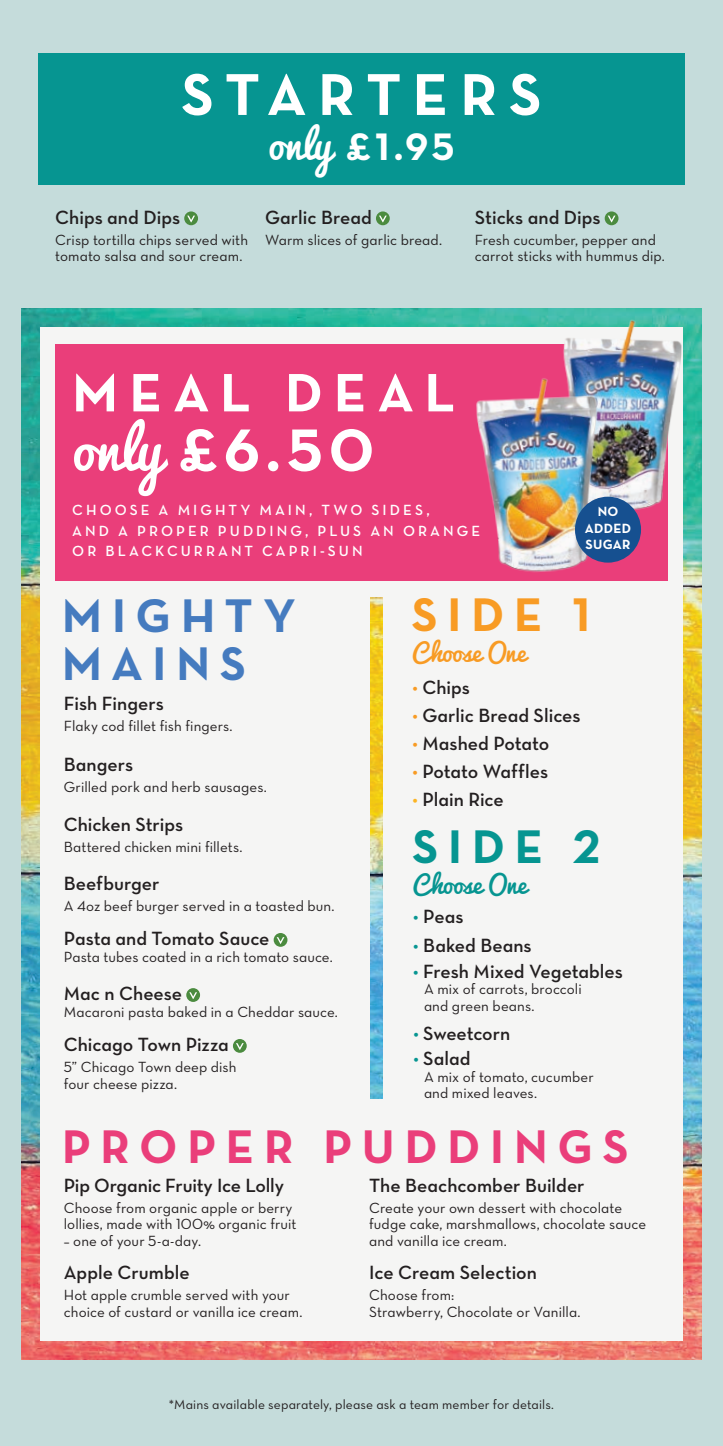
<style>
.page{position:relative;width:723px;height:1446px;background:#c5dcdb}
.page>*{position:absolute;margin:0;border:0;box-sizing:border-box;transform-origin:0 0}
.t1{font:700 60.9px "Neutraface Text";color:#fff}
.t2{font:700 60px "Neutraface Text";letter-spacing:.185em;color:#fff}
.t3{font:700 54.9px "Neutraface Text";color:#fff}
.t4{font:700 48px "Neutraface Text";letter-spacing:.205em;color:#ea3e7a}
.t5{font:700 48px/48px "Neutraface Text";letter-spacing:.21em;color:#457bbf}
.t6{font:700 48px "Neutraface Text";color:#f89b24}
.t7{font:700 48px "Neutraface Text";color:#069591}
.t8{font:700 39px "Neutraface Text";color:#fff}
.t9{font:24px "Pacifico";letter-spacing:-.01em;color:#f89b24}
.t10{font:24px "Pacifico";letter-spacing:-.01em;color:#069591}
.t11{font:19.5px "Neutraface Text Demi Alt";letter-spacing:-.005em;color:#231f20}
.t12{font:15px/16.5px "Neutraface Text Book Alt";letter-spacing:.005em;color:#231f20}
.t13{font:15px/20.5px "Neutraface Text Demi Alt";letter-spacing:.205em;color:#fff}
.t14{font:700 13.65px/16.4px "Neutraface Text";letter-spacing:.015em;color:#fff}
.t15{font:13.5px "Neutraface Text Book Alt";letter-spacing:.01em;color:#231f20}
.s1{font-family:"Pacifico";font-weight:400}
.s2{font-family:"Pacifico";font-weight:400;font-size:55.5px}
.s3{color:#f89b24}
.s4{color:#fcb423}
.s5{color:#069591}
</style>
<div class="page">
<img style="left:21px;top:308px;width:681px;height:1052px">
<div style="left:40px;top:327px;width:642px;height:1014px;background:#f5f5f4"></div>
<div style="left:55px;top:344px;width:613px;height:236px;background:#ea3e7a"></div>
<svg style="left:184px;top:211px;width:14px;height:14px"></svg>
<svg style="left:187px;top:216px;width:8px;height:6px"></svg>
<svg style="left:376px;top:211px;width:14px;height:14px"></svg>
<svg style="left:379px;top:216px;width:8px;height:6px"></svg>
<div style="left:605px;top:211px;width:13px;height:14px;background:#4b8b3f;border-radius:50%"></div>
<svg style="left:608px;top:216px;width:7px;height:6px"></svg>
<div style="left:274px;top:933px;width:13px;height:14px;background:#4b8b3f;border-radius:50%"></div>
<svg style="left:277px;top:937px;width:7px;height:7px"></svg>
<div style="left:186px;top:988px;width:14px;height:14px;background:#4b8b3f;border-radius:50%"></div>
<svg style="left:189px;top:992px;width:8px;height:7px"></svg>
<div style="left:233px;top:1039px;width:14px;height:14px;background:#4b8b3f;border-radius:50%"></div>
<svg style="left:236px;top:1043px;width:8px;height:7px"></svg>
<div style="left:38px;top:53px;width:647px;height:131px;background:#069591"></div>
<img style="left:370px;top:597px;width:12px;height:501px">
<img style="left:543px;top:308px;width:159px;height:225px">
<img style="left:461px;top:370px;width:157px;height:211px">
<div style="left:575px;top:497px;width:66px;height:66px;background:#165090;border-radius:50%"></div>
<h2 class="t2" style="left:181px;top:56px;width:361px">STARTE RS</h2>
<h3 class="t8" style="left:269px;top:122px;width:187px"><span class="s1">only</span> £1.95</h3>
<h3 class="t11" style="left:55px;top:205px;width:126px">Chips and Dips</h3>
<p class="t12" style="left:55px;top:231px;width:194px">Crisp tortilla chips served with tomato salsa and sour cream.</p>
<h3 class="t11" style="left:265px;top:205px;width:108px">Garlic Bread</h3>
<p class="t12" style="left:265px;top:231px;width:179px">Warm slices of garlic bread.</p>
<h3 class="t11" style="left:475px;top:205px;width:127px">Sticks and Dips</h3>
<p class="t12" style="left:475px;top:231px;width:191px">Fresh cucumber, pepper and carrot sticks with hummus dip.</p>
<h3 class="t3" style="left:72px;top:357px;width:385px">M EAL DEAL</h3>
<h1 class="t1" style="left:72px;top:411px;width:303px"><span class="s2">only</span> £6.50</h1>
<p class="t13" style="left:72px;top:500px;width:409px">Choose a Mighty Main, two Sides,<br>and a Prop er Pudding, p lus an orange or blac kc urrant Cap ri-Sun</p>
<p class="t14" style="left:585px;top:503px;width:47px;text-indent:13px">NO<br>ADDED<br>SUGAR</p>
<h3 class="t5" style="left:62px;top:591px;width:235px">MIGHTY<br>MAINS</h3>
<h3 class="t11" style="left:64px;top:691px;width:101px">Fish Fingers</h3>
<p class="t12" style="left:64px;top:717px;width:170px">Flaky cod fillet fish fingers.</p>
<h3 class="t11" style="left:64px;top:752px;width:71px">Bangers</h3>
<p class="t12" style="left:64px;top:778px;width:205px">Grilled pork and herb sausages.</p>
<h3 class="t11" style="left:64px;top:812px;width:121px">Chicken Strips</h3>
<p class="t12" style="left:64px;top:838px;width:180px">Battered chicken mini fillets.</p>
<h3 class="t11" style="left:64px;top:871px;width:97px">Beefburger</h3>
<p class="t12" style="left:64px;top:897px;width:272px">A 4oz beef burger served in a toasted bun.</p>
<h3 class="t11" style="left:64px;top:926px;width:207px">Pasta and Tomato Sauce</h3>
<p class="t12" style="left:64px;top:948px;width:270px">Pasta tubes coated in a rich tomato sauce.</p>
<h3 class="t11" style="left:64px;top:981px;width:120px">Mac n Cheese</h3>
<p class="t12" style="left:64px;top:1003px;width:276px">Macaroni pasta baked in a Cheddar sauce.</p>
<h3 class="t11" style="left:64px;top:1032px;width:167px">Chicago Town Pizza</h3>
<p class="t12" style="left:64px;top:1058px;width:174px">5” Chicago Town deep dish four cheese pizza.</p>
<h3 class="t6" style="left:412px;top:584px;width:93px">SIDE</h3>
<h3 class="t6" style="left:572px;top:584px;width:19px">1</h3>
<h3 class="t9" style="left:412px;top:631px;width:115px">Choose One</h3>
<h3 class="t11" style="left:412px;top:675px;width:59px"><span class="s3">•</span> Chips</h3>
<h3 class="t11" style="left:412px;top:703px;width:170px"><span class="s3">•</span> Garlic Bread Slices</h3>
<h3 class="t11" style="left:412px;top:731px;width:138px"><span class="s3">•</span> Mashed Potato</h3>
<h3 class="t11" style="left:412px;top:759px;width:137px"><span class="s3">•</span> Potato Waffles</h3>
<h3 class="t11" style="left:412px;top:787px;width:93px"><span class="s4">•</span> Plain Rice</h3>
<h3 class="t7" style="left:413px;top:816px;width:93px">SIDE</h3>
<h3 class="t7" style="left:573px;top:816px;width:29px">2</h3>
<h3 class="t10" style="left:413px;top:863px;width:115px">Choose One</h3>
<h3 class="t11" style="left:413px;top:904px;width:52px"><span class="s5">•</span> Peas</h3>
<h3 class="t11" style="left:413px;top:933px;width:120px"><span class="s5">•</span> Baked Beans</h3>
<h3 class="t11" style="left:413px;top:959px;width:211px"><span class="s5">•</span> Fresh Mixed Vegetables</h3>
<p class="t12" style="left:424px;top:980px;width:159px">A mix of carrots, broccoli and green beans.</p>
<h3 class="t11" style="left:413px;top:1021px;width:98px"><span class="s5">•</span> Sweetcorn</h3>
<h3 class="t11" style="left:413px;top:1046px;width:59px"><span class="s5">•</span> Salad</h3>
<p class="t12" style="left:424px;top:1068px;width:171px">A mix of tomato, cucumber and mixed leaves.</p>
<h3 class="t4" style="left:62px;top:1115px;width:568px">PROPE R PUDD INGS</h3>
<h3 class="t11" style="left:64px;top:1173px;width:222px">Pip Organic Fruity I ce Lolly</h3>
<p class="t12" style="left:64px;top:1199px;width:234px">Choose from organic apple or berry lollies, made with 100% organic fruit</p>
<p class="t12" style="left:64px;top:1232px;width:139px">– one of your 5-a-day.</p>
<h3 class="t11" style="left:64px;top:1260px;width:127px">Apple Crumble</h3>
<p class="t12" style="left:64px;top:1286px;width:240px">Hot apple crumble served with your choice of custard or vanilla ice cream.</p>
<h3 class="t11" style="left:369px;top:1173px;width:217px">The Beachcomber Builder</h3>
<p class="t12" style="left:369px;top:1199px;width:278px">Create your own dessert with chocolate fudge cake, marshmallows, chocolate sauce and vanilla ice cream.</p>
<h3 class="t11" style="left:369px;top:1260px;width:169px">I ce Cream Selection</h3>
<p class="t12" style="left:369px;top:1286px;width:213px">Choose from:<br>Strawberry, Chocolate or Vanilla.</p>
<p class="t15" style="left:169px;top:1396px;width:387px">*Mains available separately, please ask a team member for details.</p>
</div>
